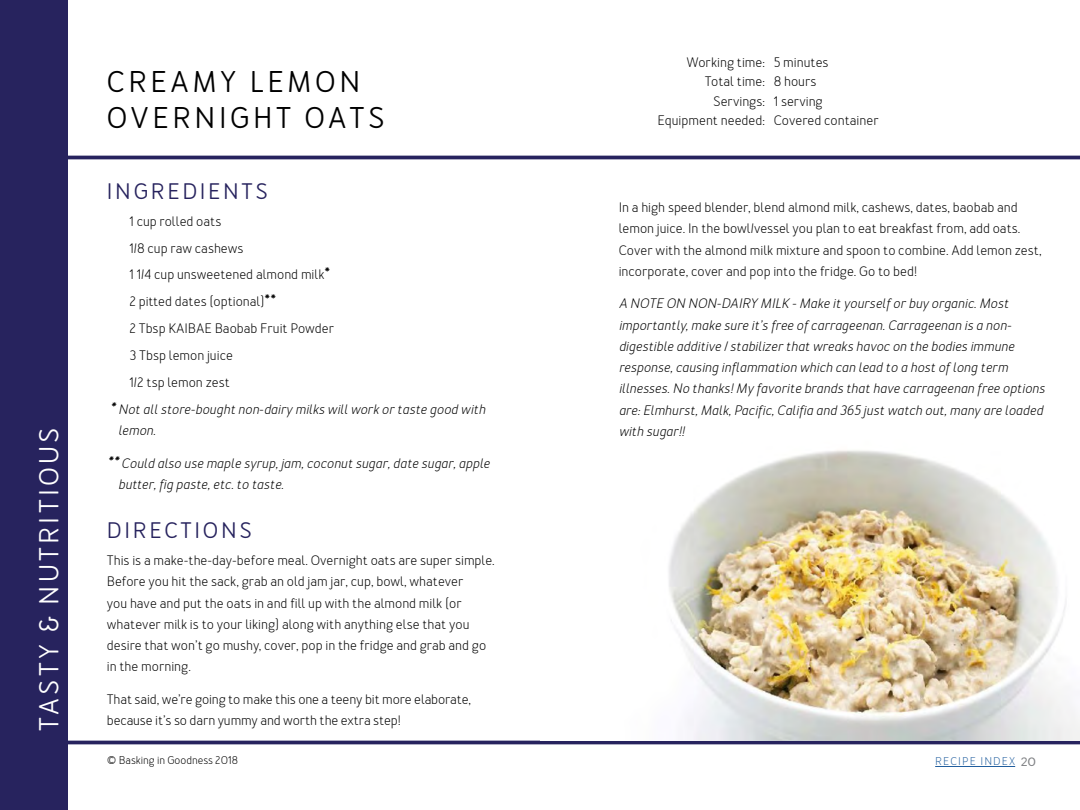
<style>
.page{position:relative;width:1080px;height:810px;background:#fff}
.page>*{position:absolute;margin:0;border:0;box-sizing:border-box;transform-origin:0 0}
.t1{font:500 30px/36px "Merlo";letter-spacing:.12em;color:#000}
.t2{font:500 27.5px "Merlo";letter-spacing:.12em;color:#fff}
.t3{font:500 22.5px "Merlo";letter-spacing:.12em;color:#27235e}
.t4{font:13.75px/21.2px "Merlo";color:#000}
.t5{font:italic 13.75px/21.2px "Merlo";color:#000}
.t6{font:300 12.5px "Merge";color:#808285}
.t7{font:11.25px "Merlo";color:#000}
.t8{font:11.25px "Merlo";letter-spacing:.1em;color:#215e9e}
</style>
<div class="page">
<hr style="left:0;top:156px;width:1080px;height:3px;background:#27235e">
<hr style="left:0;top:741px;width:1080px;height:3px;background:#27235e">
<div style="left:0;top:0;width:68px;height:810px;background:#27235e"></div>
<img style="left:669px;top:450px;width:411px;height:291px">
<hr style="left:935px;top:766px;width:80px;height:1px;background:#215e9e">
<h2 class="t2" style="left:33px;top:731px;width:305px;rotate:-90deg">TASTY &amp; NUTRITIOUS</h2>
<h1 class="t1" style="left:107px;top:64px;width:279px">CREAMY LEMON<br>OVERNIGHT OATS</h1>
<h3 class="t3" style="left:107px;top:178px;width:162px">INGREDIENTS</h3>
<p class="t4" style="left:129px;top:208px;width:206px;line-height:26.9px">1 cup rolled oats<br>1/8 cup raw cashews<br>1 1/4 cup unsweetened almond milk*<br>2 pitted dates (optional)**<br>2 Tbsp KAIBAE Baobab Fruit Powder<br>3 Tbsp lemon juice<br>1/2 tsp lemon zest</p>
<p class="t5" style="left:118px;top:399px;width:369px;text-indent:-8px">* Not all store-bought non-dairy milks will work or taste good with lemon.</p>
<p class="t5" style="left:118px;top:453px;width:373px;text-indent:-11px">** Could also use maple syrup, jam, coconut sugar, date sugar, apple butter, fig paste, etc. to taste.</p>
<h3 class="t3" style="left:107px;top:517px;width:146px">DIRECTIONS</h3>
<p class="t4" style="left:107px;top:550px;width:389px">This is a make-the-day-before meal. Overnight oats are super simple.<br>Before you hit the sack, grab an old jam jar, cup, bowl, whatever<br>you have and put the oats in and fill up with the almond milk (or whatever milk is to your liking) along with anything else that you desire that won’t go mushy, cover, pop in the fridge and grab and go in the morning.</p>
<p class="t4" style="left:107px;top:689px;width:366px">That said, we’re going to make this one a teeny bit more elaborate, because it’s so darn yummy and worth the extra step!</p>
<p class="t7" style="left:107px;top:754px;width:133px">© Basking in Goodness 2018</p>
<p class="t4" style="left:687px;top:51px;width:144px">Working time: 5 minutes</p>
<p class="t4" style="left:705px;top:71px;width:113px">Total time: 8 hours</p>
<p class="t4" style="left:713px;top:91px;width:111px">Servings: 1 serving</p>
<p class="t4" style="left:657px;top:110px;width:223px">Equipment needed: Covered container</p>
<p class="t4" style="left:619px;top:197px;width:424px">In a high speed blender, blend almond milk, cashews, dates, baobab and lemon juice. In the bowl/vessel you plan to eat breakfast from, add oats.<br>Cover with the almond milk mixture and spoon to combine. Add lemon zest, incorporate, cover and pop into the fridge. Go to bed!</p>
<p class="t5" style="left:619px;top:293px;width:428px">A NOTE ON NON-DAIRY MILK - Make it yourself or buy organic. Most importantly, make sure it’s free of carrageenan. Carrageenan is a non&shy;digestible additive / stabilizer that wreaks havoc on the bodies immune response, causing inflammation which can lead to a host of long term illnesses. No thanks! My favorite brands that have carrageenan free options are: Elmhurst, Malk, Pacific, Califia and 365 just watch out, many are loaded with sugar!!</p>
<p class="t6" style="left:1021px;top:754px;width:17px">20</p>
<p class="t8" style="left:935px;top:755px;width:82px">RECIPE INDEX</p>
</div>
